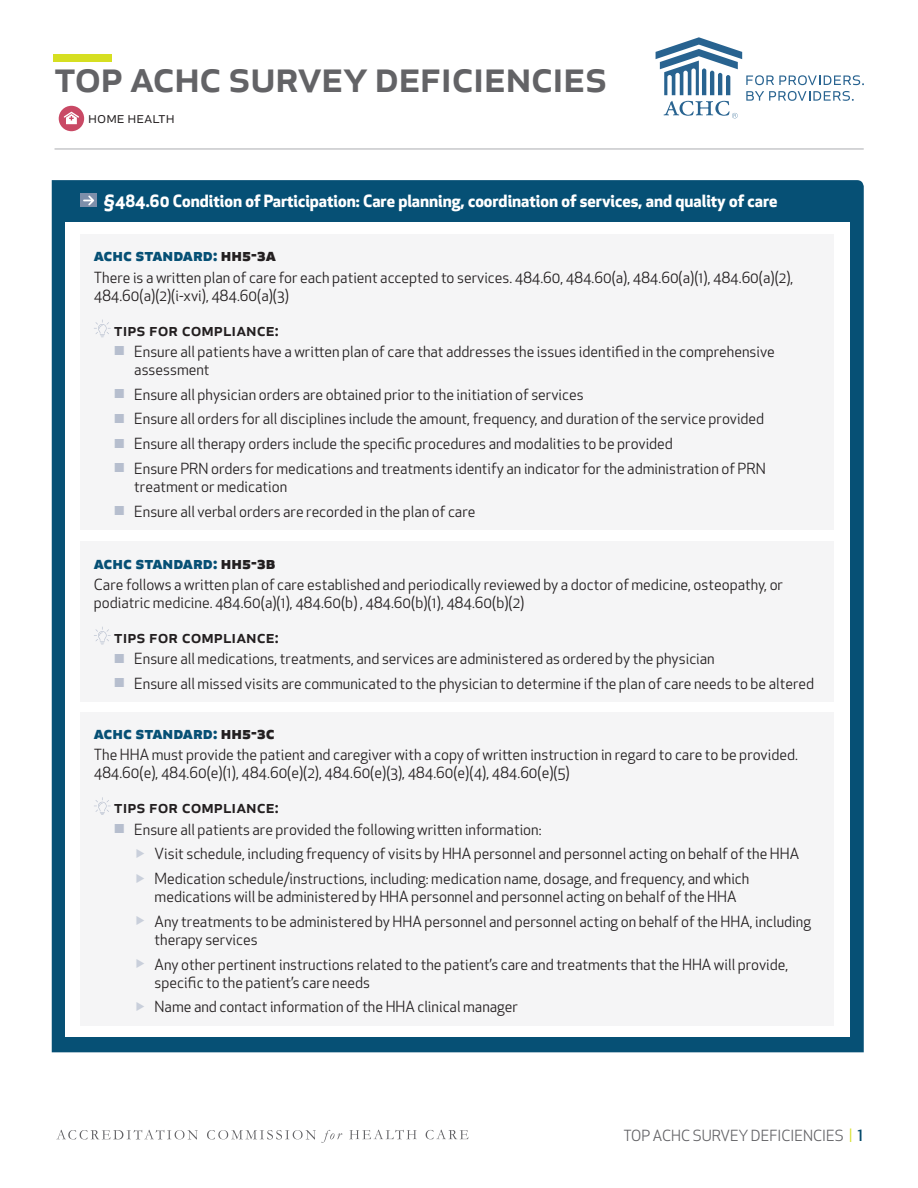
<style>
.page{position:relative;width:918px;height:1188px;background:#fff}
.page>*{position:absolute;margin:0;border:0;box-sizing:border-box;transform-origin:0 0}
.t1{font:500 45px "Apex New";letter-spacing:-.02em;color:#636366}
.Subhead{font:700 18px "Apex New";color:#065075}
.BODY_INDENT_1{font:500 18px "Apex New";color:#231f20}
.t2{font:700 16.5px "Apex New";color:#fff}
.t3{font:15.75px "Apex New";color:#231f20}
.BODY_INDENT_1-2{font:15px/18px "Apex New";color:#231f20}
.t4{font:15px "Apex New";color:#636366}
.s1{color:#231f20}
.s2{font-size:12px;color:#b6bece}
.s3{font-weight:500;font-size:12px;color:#c9cfdb}
.s4{font-size:18px;color:#d6df21}
.s5{font-weight:500;color:#02486a}
</style>
<div class="page">
<div style="left:59px;top:106px;width:25px;height:25px;background:#c94965;border-radius:50%"></div>
<svg style="left:64px;top:112px;width:15px;height:12px"></svg>
<div style="left:53px;top:54px;width:59px;height:7px;background:#d6df21"></div>
<svg style="left:656px;top:37px;width:208px;height:81px"></svg>
<hr style="left:55px;top:148px;width:808px;height:2px;background:#c7c8ca">
<svg style="left:56px;top:1130px;width:142px;height:10px"></svg>
<svg style="left:207px;top:1130px;width:135px;height:13px"></svg>
<svg style="left:349px;top:1130px;width:68px;height:9px"></svg>
<svg style="left:426px;top:1130px;width:42px;height:9px"></svg>
<div style="left:52px;top:180px;width:812px;height:872px;background:#065075"></div>
<div style="left:65px;top:222px;width:785px;height:815px;background:#fff"></div>
<div style="left:80px;top:234px;width:754px;height:296px;background:#f5f5f6"></div>
<svg style="left:94px;top:320px;width:17px;height:18px"></svg>
<div style="left:80px;top:712px;width:754px;height:314px;background:#f5f5f6"></div>
<svg style="left:94px;top:797px;width:17px;height:18px"></svg>
<div style="left:80px;top:542px;width:754px;height:160px;background:#f5f5f6"></div>
<svg style="left:94px;top:627px;width:17px;height:18px"></svg>
<div style="left:80px;top:194px;width:17px;height:13px;background:#7e8faa"></div>
<svg style="left:83px;top:195px;width:11px;height:10px"></svg>
<h1 class="t1" style="left:54px;top:45px;width:555px">top achc survey deficiencies</h1>
<p class="t3" style="left:88px;top:108px;width:88px">home health</p>
<p class="t2" style="left:104px;top:189px;width:676px">§484.60 Condition of Participation: Care planning, coordination of services, and quality of care</p>
<p class="Subhead" style="left:94px;top:242px;width:184px">achc standard: <span class="s1">hh5-3a</span></p>
<p class="BODY_INDENT_1-2" style="left:94px;top:268px;width:701px">There is a written plan of care for each patient accepted to services. 484.60, 484.60(a), 484.60(a)(1), 484.60(a)(2),<br>484.60(a)(2)(i-xvi), 484.60(a)(3)</p>
<p class="BODY_INDENT_1" style="left:114px;top:317px;width:166px">tips for compliance:</p>
<p class="BODY_INDENT_1-2" style="left:134px;top:343px;width:642px;text-indent:-20px"><span class="s2">Ї</span> Ensure all patients have a written plan of care that addresses the issues identified in the comprehensive assessment</p>
<p class="BODY_INDENT_1-2" style="left:114px;top:385px;width:471px"><span class="s2">Ї</span> Ensure all physician orders are obtained prior to the initiation of services</p>
<p class="BODY_INDENT_1-2" style="left:114px;top:410px;width:652px"><span class="s2">Ї</span> Ensure all orders for all disciplines include the amount, frequency, and duration of the service provided</p>
<p class="BODY_INDENT_1-2" style="left:114px;top:435px;width:560px"><span class="s2">Ї</span> Ensure all therapy orders include the specific procedures and modalities to be provided</p>
<p class="BODY_INDENT_1-2" style="left:134px;top:460px;width:633px;text-indent:-20px"><span class="s2">Ї</span> Ensure PRN orders for medications and treatments identify an indicator for the administration of PRN treatment or medication</p>
<p class="BODY_INDENT_1-2" style="left:114px;top:502px;width:363px"><span class="s2">Ї</span> Ensure all verbal orders are recorded in the plan of care</p>
<p class="Subhead" style="left:94px;top:549px;width:183px">achc standard: <span class="s1">hh5-3b</span></p>
<p class="BODY_INDENT_1-2" style="left:94px;top:575px;width:691px">Care follows a written plan of care established and periodically reviewed by a doctor of medicine, osteopathy, or podiatric medicine. 484.60(a)(1), 484.60(b) , 484.60(b)(1), 484.60(b)(2)</p>
<p class="BODY_INDENT_1" style="left:114px;top:624px;width:166px">tips for compliance:</p>
<p class="BODY_INDENT_1-2" style="left:114px;top:650px;width:602px"><span class="s2">Ї</span> Ensure all medications, treatments, and services are administered as ordered by the physician</p>
<p class="BODY_INDENT_1-2" style="left:114px;top:674px;width:702px"><span class="s2">Ї</span> Ensure all missed visits are communicated to the physician to determine if the plan of care needs to be altered</p>
<p class="Subhead" style="left:94px;top:720px;width:182px">achc standard: <span class="s1">hh5-3c</span></p>
<p class="BODY_INDENT_1-2" style="left:94px;top:746px;width:706px">The HHA must provide the patient and caregiver with a copy of written instruction in regard to care to be provided.<br>484.60(e), 484.60(e)(1), 484.60(e)(2), 484.60(e)(3), 484.60(e)(4), 484.60(e)(5)</p>
<p class="BODY_INDENT_1" style="left:114px;top:795px;width:166px">tips for compliance:</p>
<p class="BODY_INDENT_1-2" style="left:114px;top:820px;width:429px"><span class="s2">Ї</span> Ensure all patients are provided the following written information:</p>
<p class="BODY_INDENT_1-2" style="left:136px;top:845px;width:665px"><span class="s3">▶</span> Visit schedule, including frequency of visits by HHA personnel and personnel acting on behalf of the HHA</p>
<p class="BODY_INDENT_1-2" style="left:136px;top:870px;width:615px;text-align:center"><span class="s3">▶</span> Medication schedule/instructions, including: medication name, dosage, and frequency, and which medications will be administered by HHA personnel and personnel acting on behalf of the HHA</p>
<p class="BODY_INDENT_1-2" style="left:155px;top:913px;width:658px;text-indent:-19px"><span class="s3">▶</span> Any treatments to be administered by HHA personnel and personnel acting on behalf of the HHA, including therapy services</p>
<p class="BODY_INDENT_1-2" style="left:155px;top:955px;width:635px;text-indent:-19px"><span class="s3">▶</span> Any other pertinent instructions related to the patient’s care and treatments that the HHA will provide, specific to the patient’s care needs</p>
<p class="BODY_INDENT_1-2" style="left:136px;top:998px;width:384px"><span class="s3">▶</span> Name and contact information of the HHA clinical manager</p>
<p class="t4" style="left:623px;top:1126px;width:241px">TOP ACHC SURVEY DEFICIENCIES <span class="s4">I</span> <span class="s5">1</span></p>
</div>
